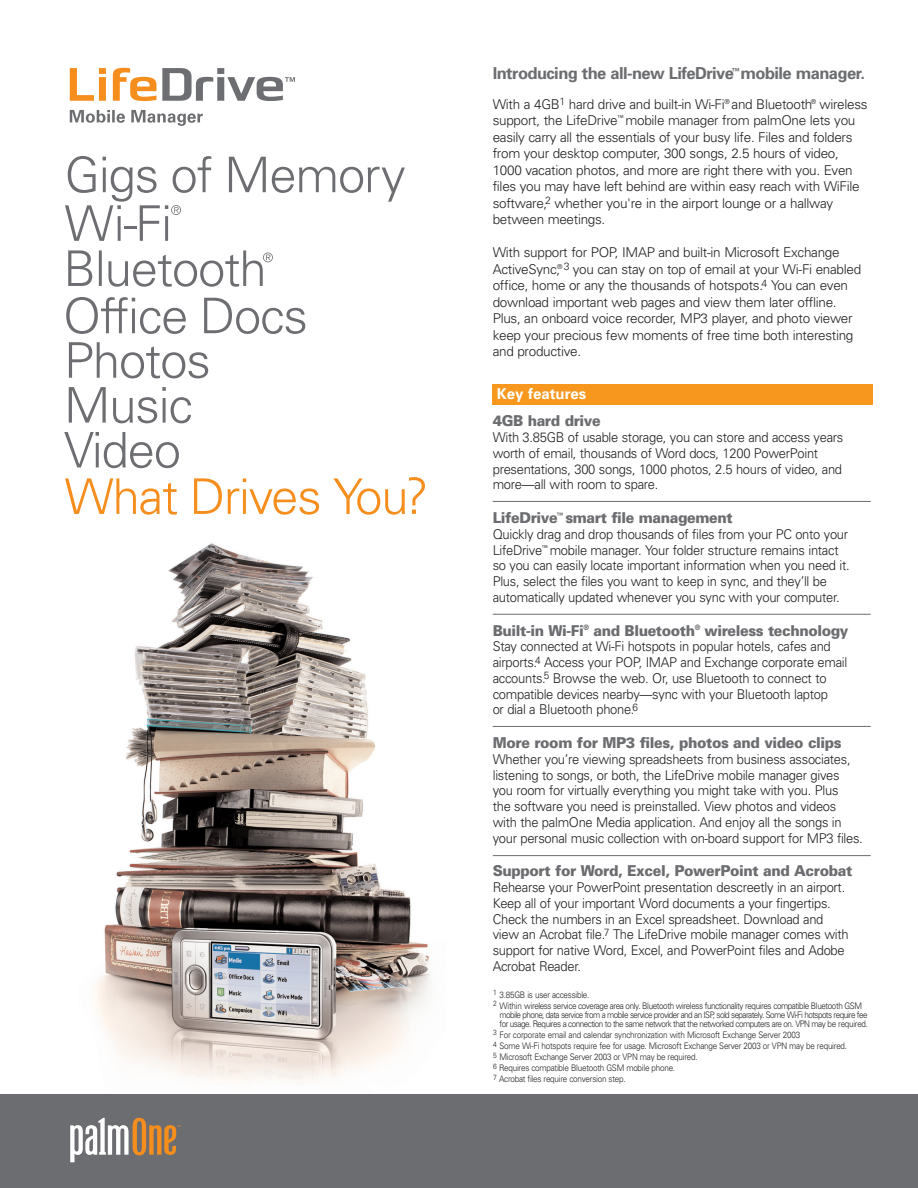
<style>
.page{position:relative;width:918px;height:1188px;background:#fff}
.page>*{position:absolute;margin:0;border:0;box-sizing:border-box;transform-origin:0 0}
.t1{font:700 16.5px "Univers";letter-spacing:-.035em;color:#6c6d70}
.t2{font:900 15px "Univers";letter-spacing:-.025em;color:#6c6d70;scale:.94 1}
.t3{font:700 15px "Univers";color:#fff}
.t4{font:300 13.5px/15.8px "Univers";letter-spacing:-.02em;color:#231f20;scale:.96 1}
.t5{font:300 13.5px/16.5px "Univers";letter-spacing:-.02em;color:#231f20}
.t6{font:300 9px/11.1px "Univers";letter-spacing:-.03em;color:#231f20;scale:.9 1}
.t7{font:300 9px/9px "Univers";letter-spacing:-.065em;color:#231f20;scale:.9 1}
.t8{font:300 9px/11.1px "Univers";letter-spacing:-.05em;color:#231f20;scale:.9 1}
</style>
<div class="page">
<img style="left:95px;top:543px;width:335px;height:540px">
<div style="left:0;top:1094px;width:918px;height:94px;background:#6c6d70"></div>
<svg style="left:70px;top:1118px;width:111px;height:44px"></svg>
<div style="left:493px;top:385px;width:380px;height:20px;background:#f7971d"></div>
<svg style="left:70px;top:68px;width:36px;height:33px"></svg>
<svg style="left:113px;top:68px;width:43px;height:33px"></svg>
<svg style="left:162px;top:68px;width:133px;height:33px"></svg>
<svg style="left:70px;top:110px;width:133px;height:16px"></svg>
<svg style="left:66px;top:297px;width:239px;height:37px"></svg>
<svg style="left:69px;top:342px;width:139px;height:36px"></svg>
<svg style="left:69px;top:387px;width:122px;height:36px"></svg>
<svg style="left:64px;top:432px;width:115px;height:36px"></svg>
<svg style="left:65px;top:477px;width:360px;height:38px"></svg>
<svg style="left:65px;top:156px;width:340px;height:85px"></svg>
<svg style="left:68px;top:250px;width:205px;height:37px"></svg>
<hr style="left:493px;top:501px;width:378px;height:1px;background:#6c6d70">
<hr style="left:493px;top:614px;width:378px;height:1px;background:#6c6d70">
<hr style="left:493px;top:726px;width:378px;height:1px;background:#6c6d70">
<hr style="left:493px;top:855px;width:378px;height:1px;background:#6c6d70">
<p class="t1" style="left:493px;top:67px;width:374px">Introducing the all-new LifeDrive<sup>™</sup>mobile manager.</p>
<p class="t5" style="left:493px;top:97px;width:376px">With a 4GB<sup>1</sup> hard drive and built-in Wi-Fi<sup>®</sup> and Bluetooth<sup>®</sup> wireless support, the LifeDrive<sup>™</sup> mobile manager from palmOne lets you easily carry all the essentials of your busy life. Files and folders from your desktop computer, 300 songs, 2.5 hours of video, 1000 vacation photos, and more are right there with you. Even files you may have left behind are within easy reach with WiFile software,<sup>2</sup> whether you're in the airport lounge or a hallway between meetings.</p>
<p class="t5" style="left:493px;top:245px;width:370px">With support for POP, IMAP and built-in Microsoft Exchange ActiveSync,<sup>®</sup> <sup>3</sup> you can stay on top of email at your Wi-Fi enabled office, home or any the thousands of hotspots.<sup>4</sup> You can even download important web pages and view them later offline.<br>Plus, an onboard voice recorder, MP3 player, and photo viewer keep your precious few moments of free time both interesting and productive.</p>
<p class="t3" style="left:497px;top:388px;width:91px">Key features</p>
<p class="t2" style="left:493px;top:415px;width:116px">4GB hard drive</p>
<p class="t4" style="left:493px;top:431px;width:367px">With 3.85GB of usable storage, you can store and access years worth of email, thousands of Word docs, 1200 PowerPoint presentations, 300 songs, 1000 photos, 2.5 hours of video, and more—all with room to spare.</p>
<p class="t2" style="left:493px;top:512px;width:257px">LifeDrive<sup>™</sup> smart file management</p>
<p class="t4" style="left:493px;top:527px;width:373px">Quickly drag and drop thousands of files from your PC onto your LifeDrive<sup>™</sup> mobile manager. Your folder structure remains intact so you can easily locate important information when you need it.<br>Plus, select the files you want to keep in sync, and they’ll be automatically updated whenever you sync with your computer.</p>
<p class="t2" style="left:493px;top:625px;width:380px">Built-in Wi-Fi<sup>®</sup> and Bluetooth<sup>®</sup> wireless technology</p>
<p class="t4" style="left:493px;top:640px;width:371px">Stay connected at Wi-Fi hotspots in popular hotels, cafes and airports.<sup>4</sup> Access your POP, IMAP and Exchange corporate email accounts.<sup>5</sup> Browse the web. Or, use Bluetooth to connect to compatible devices nearby—sync with your Bluetooth laptop<br>or dial a Bluetooth phone.<sup>6</sup></p>
<p class="t2" style="left:493px;top:737px;width:373px">More room for MP3 files, photos and video clips</p>
<p class="t4" style="left:493px;top:752px;width:387px">Whether you’re viewing spreadsheets from business associates, listening to songs, or both, the LifeDrive mobile manager gives you room for virtually everything you might take with you. Plus<br>the software you need is preinstalled. View photos and videos with the palmOne Media application. And enjoy all the songs in your personal music collection with on-board support for MP3 files.</p>
<p class="t2" style="left:493px;top:865px;width:384px">Support for Word, Excel, PowerPoint and Acrobat</p>
<p class="t4" style="left:493px;top:881px;width:372px">Rehearse your PowerPoint presentation descreetly in an airport.<br>Keep all of your important Word documents a your fingertips.<br>Check the numbers in an Excel spreadsheet. Download and view an Acrobat file.<sup>7</sup> The LifeDrive mobile manager comes with support for native Word, Excel, and PowerPoint files and Adobe Acrobat Reader.</p>
<p class="t8" style="left:493px;top:990px;width:411px"><sup>1</sup> 3.85GB is user accessible.<br><sup>2</sup> Within wireless service coverage area only. Bluetooth wireless functionality requires compatible Bluetooth GSM</p>
<p class="t7" style="left:500px;top:1011px;width:411px">mobile phone, data service from a mobile service provider and an ISP, sold separately. Some Wi-Fi hotspots require fee for usage. Requires a connection to the same network that the networked computers are on. VPN may be required.</p>
<p class="t6" style="left:493px;top:1030px;width:395px"><sup>3</sup> For corporate email and calendar synchronization with Microsoft Exchange Server 2003<br><sup>4</sup> Some Wi-Fi hotspots require fee for usage. Microsoft Exchange Server 2003 or VPN may be required.<br><sup>5</sup> Microsoft Exchange Server 2003 or VPN may be required.<br><sup>6</sup> Requires compatible Bluetooth GSM mobile phone.<br><sup>7</sup> Acrobat files require conversion step.</p>
</div>
